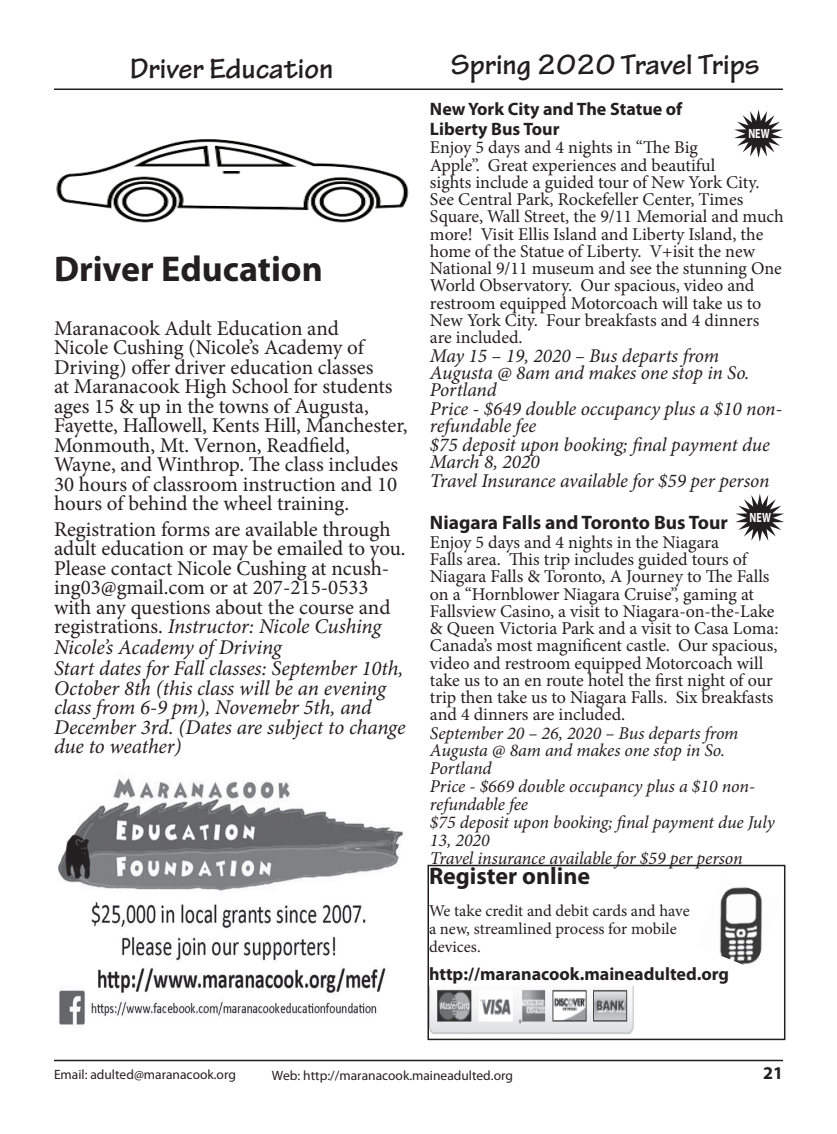
<style>
.page{position:relative;width:837px;height:1134px;background:#fff}
.page>*{position:absolute;margin:0;border:0;box-sizing:border-box;transform-origin:0 0}
.t1{font:700 36px "Myriad Pro";color:#231f20}
.t2{font:700 30px "Tekton Pro";color:#231f20}
.t3{font:700 24px "Myriad Pro";color:#231f20}
.t4{font:italic 21px/19.8px "Minion Pro";letter-spacing:-.01em;color:#231f20}
.t5{font:21px/19.5px "Minion Pro";color:#231f20}
.t6{font:italic 19.5px/17.9px "Minion Pro";letter-spacing:-.005em;color:#231f20}
.t7{font:700 19.5px "Myriad Pro";color:#231f20}
.t8{font:18px/17.2px "Minion Pro";color:#231f20}
.t9{font:italic 18px/17.9px "Minion Pro";letter-spacing:-.005em;color:#231f20}
.t10{font:700 18px/19.5px "Myriad Pro";color:#231f20}
.t11{font:16.5px/18px "Minion Pro";color:#231f20}
.t12{font:13.5px "Myriad Pro";color:#231f20}
.t13{font:700 13.35px "Myriad Pro";letter-spacing:.005em;color:#fff;scale:.75 1}
.s1{font-style:normal}
</style>
<div class="page">
<hr style="left:54px;top:1060px;width:729px;height:1px;background:#231f20">
<hr style="left:54px;top:88px;width:729px;height:2px;background:#231f20">
<img style="left:431px;top:987px;width:203px;height:47px">
<div style="left:428px;top:865px;width:357px;height:175px;border:2px solid #231f20"></div>
<img style="left:719px;top:887px;width:44px;height:78px">
<img style="left:56px;top:139px;width:353px;height:84px">
<svg style="left:734px;top:110px;width:49px;height:48px"></svg>
<img style="left:58px;top:778px;width:345px;height:247px">
<svg style="left:735px;top:494px;width:49px;height:48px"></svg>
<h2 class="t2" style="left:130px;top:57px;width:205px">Driver Education</h2>
<h1 class="t1" style="left:54px;top:254px;width:270px">Driver Education</h1>
<p class="t5" style="left:54px;top:320px;width:355px">Maranacook Adult Education and<br>Nicole Cushing (Nicole’s Academy of Driving) offer driver education classes<br>at Maranacook High School for students ages 15 &amp; up in the towns of Augusta, Fayette, Hallowell, Kents Hill, Manchester, Monmouth, Mt. Vernon, Readfield, Wayne, and Winthrop. The class includes 30 hours of classroom instruction and 10 hours of behind the wheel training.</p>
<p class="t4" style="left:54px;top:521px;width:353px"><span class="s1">Registration forms are available through adult education or may be emailed to you.<br>Please contact Nicole Cushing at ncush&shy;ing03@gmail.com or at 207-215-0533 with any questions about the course and registrations.</span> Instructor: Nicole Cushing Nicole’s Academy of Driving<br>Start dates for Fall classes: September 10th, October 8th (this class will be an evening class from 6-9 pm), Novemebr 5th, and December 3rd. (Dates are subject to change due to weather)</p>
<h2 class="t2" style="left:451px;top:54px;width:310px">Spring 2020 Travel Trips</h2>
<p class="t10" style="left:430px;top:100px;width:254px">New York City and The Statue of<br>Liberty Bus Tour</p>
<p class="t8" style="left:430px;top:140px;width:355px">Enjoy 5 days and 4 nights in “The Big<br>Apple”. Great experiences and beautiful<br>sights include a guided tour of New York City.<br>See Central Park, Rockefeller Center, Times Square, Wall Street, the 9/11 Memorial and much more! Visit Ellis Island and Liberty Island, the home of the Statue of Liberty. V+isit the new National 9/11 museum and see the stunning One World Observatory. Our spacious, video and restroom equipped Motorcoach will take us to New York City. Four breakfasts and 4 dinners are included.</p>
<p class="t6" style="left:430px;top:348px;width:354px">May 15 – 19, 2020 – Bus departs from<br>Augusta @ 8am and makes one stop in So.<br>Portland<br>Price - $649 double occupancy plus a $10 non&shy;refundable fee<br>$75 deposit upon booking; final payment due<br>March 8, 2020<br>Travel Insurance available for $59 per person</p>
<p class="t7" style="left:430px;top:515px;width:300px">Niagara Falls and Toronto Bus Tour</p>
<p class="t8" style="left:430px;top:535px;width:350px">Enjoy 5 days and 4 nights in the Niagara<br>Falls area. This trip includes guided tours of Niagara Falls &amp; Toronto, A Journey to The Falls on a “Hornblower Niagara Cruise”, gaming at Fallsview Casino, a visit to Niagara-on-the-Lake &amp; Queen Victoria Park and a visit to Casa Loma:<br>Canada’s most magnificent castle. Our spacious, video and restroom equipped Motorcoach will take us to an en route hotel the first night of our trip then take us to Niagara Falls. Six breakfasts and 4 dinners are included.</p>
<p class="t9" style="left:430px;top:726px;width:346px">September 20 – 26, 2020 – Bus departs from<br>Augusta @ 8am and makes one stop in So.<br>Portland<br>Price - $669 double occupancy plus a $10 non&shy;refundable fee<br>$75 deposit upon booking; final payment due July<br>13, 2020<br>Travel insurance available for $59 per person</p>
<p class="t13" style="left:748px;top:126px;width:30px">NEW</p>
<p class="t13" style="left:750px;top:510px;width:30px">NEW</p>
<h3 class="t3" style="left:429px;top:867px;width:163px">Register online</h3>
<p class="t11" style="left:429px;top:903px;width:262px">We take credit and debit cards and have a new, streamlined process for mobile devices.</p>
<p class="t10" style="left:429px;top:965px;width:301px">http://maranacook.maineadulted.org</p>
<p class="t12" style="left:54px;top:1069px;width:184px">Email: adulted@maranacook.org</p>
<p class="t12" style="left:272px;top:1070px;width:243px">Web: http://maranacook.maineadulted.org</p>
<p class="t10" style="left:763px;top:1064px;width:21px">21</p>
</div>
